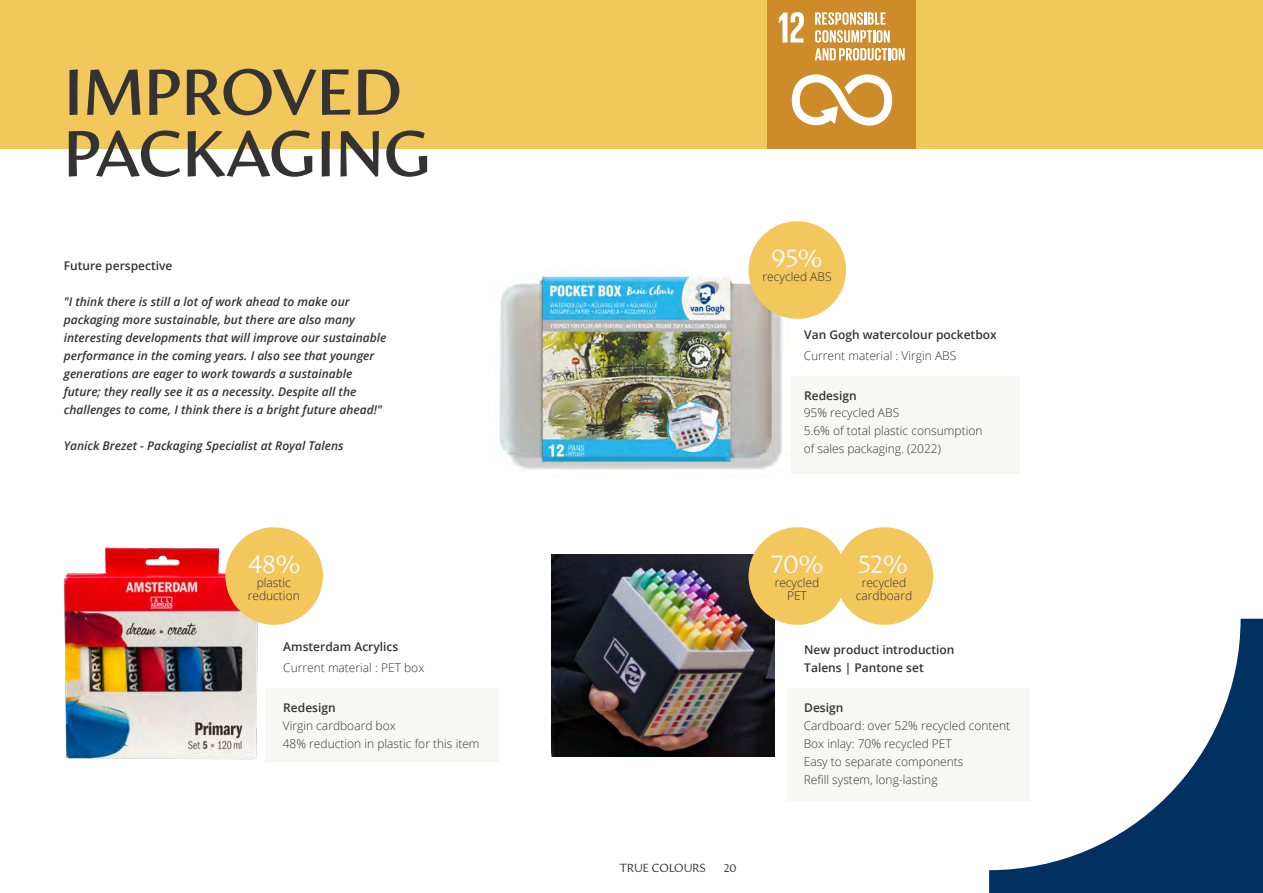
<style>
.page{position:relative;width:1263px;height:893px;background:#fff}
.page>*{position:absolute;margin:0;border:0;box-sizing:border-box;transform-origin:0 0}
.t1{font:600 66px/61.5px "Amira";color:#333}
.t2{font:27px "Amira";color:#f7f7f4}
.t3{font:italic 600 12px/18px "Open Sans";color:#333}
.t4{font:300 12px/18px "Open Sans";color:#333}
.t5{font:600 12px/18px "Open Sans";color:#333}
.t6{font:12px "Amira";color:#333}
</style>
<div class="page">
<div style="left:787px;top:376px;width:233px;height:98px;background:#f7f7f4"></div>
<div style="left:787px;top:688px;width:242px;height:112px;background:#f7f7f4"></div>
<div style="left:266px;top:688px;width:233px;height:73px;background:#f7f7f4"></div>
<div style="left:0;top:0;width:1263px;height:149px;background:#f2c75c"></div>
<svg style="left:989px;top:619px;width:274px;height:274px"></svg>
<div style="left:767px;top:0;width:149px;height:149px;background:#cd8b2a"></div>
<svg style="left:779px;top:12px;width:25px;height:31px"></svg>
<svg style="left:792px;top:74px;width:100px;height:52px"></svg>
<svg style="left:815px;top:12px;width:90px;height:48px"></svg>
<img style="left:551px;top:554px;width:224px;height:202px">
<img style="left:63px;top:547px;width:210px;height:215px">
<img style="left:499px;top:275px;width:291px;height:199px">
<div style="left:748px;top:221px;width:98px;height:98px;background:#f2c75c;border-radius:50%"></div>
<div style="left:225px;top:527px;width:98px;height:98px;background:#f2c75c;border-radius:50%"></div>
<div style="left:836px;top:527px;width:97px;height:98px;background:#f2c75c;border-radius:50%"></div>
<div style="left:748px;top:527px;width:98px;height:98px;background:#f2c75c;border-radius:50%"></div>
<h1 class="t1" style="left:64px;top:62px;width:369px">IMPROVED<br>PACKAGING</h1>
<p class="t5" style="left:64px;top:256px;width:110px">Future perspective</p>
<p class="t3" style="left:64px;top:292px;width:324px">"I think there is still a lot of work ahead to make our packaging more sustainable, but there are also many interesting developments that will improve our sustainable performance in the coming years. I also see that younger generations are eager to work towards a sustainable future; they really see it as a necessity. Despite all the challenges to come, I think there is a bright future ahead!"</p>
<p class="t3" style="left:64px;top:436px;width:281px">Yanick Brezet - Packaging Specialist at Royal Talens</p>
<h2 class="t2" style="left:248px;top:550px;width:54px">48%</h2>
<p class="t4" style="left:248px;top:575px;width:54px;line-height:13.5px;text-align:center">plastic reduction</p>
<p class="t5" style="left:283px;top:638px;width:117px">Amsterdam Acrylics</p>
<p class="t4" style="left:283px;top:658px;width:142px">Current material : PET box</p>
<p class="t5" style="left:283px;top:699px;width:54px">Redesign</p>
<p class="t4" style="left:283px;top:716px;width:198px">Virgin cardboard box<br>48% reduction in plastic for this item</p>
<h2 class="t2" style="left:771px;top:244px;width:53px">95%</h2>
<p class="t4" style="left:762px;top:268px;width:70px">recycled ABS</p>
<p class="t5" style="left:804px;top:325px;width:194px">Van Gogh watercolour pocketbox</p>
<p class="t4" style="left:804px;top:346px;width:154px">Current material : Virgin ABS</p>
<p class="t5" style="left:804px;top:386px;width:54px">Redesign</p>
<p class="t4" style="left:804px;top:404px;width:180px">95% recycled ABS<br>5.6% of total plastic consumption of sales packaging. (2022)</p>
<p class="t6" style="left:619px;top:861px;width:88px">TRUE COLOURS</p>
<p class="t6" style="left:724px;top:861px;width:14px">20</p>
<h2 class="t2" style="left:771px;top:550px;width:54px">70%</h2>
<p class="t4" style="left:775px;top:575px;width:46px;line-height:13.5px;text-align:center">recycled<br>PET</p>
<h2 class="t2" style="left:858px;top:550px;width:51px">52%</h2>
<p class="t4" style="left:856px;top:575px;width:58px;line-height:13.5px;text-align:center">recycled cardboard</p>
<p class="t5" style="left:804px;top:641px;width:152px">New product introduction<br>Talens | Pantone set</p>
<p class="t5" style="left:804px;top:699px;width:41px">Design</p>
<p class="t4" style="left:804px;top:716px;width:208px">Cardboard: over 52% recycled content<br>Box inlay: 70% recycled PET<br>Easy to separate components<br>Refill system, long-lasting</p>
</div>
